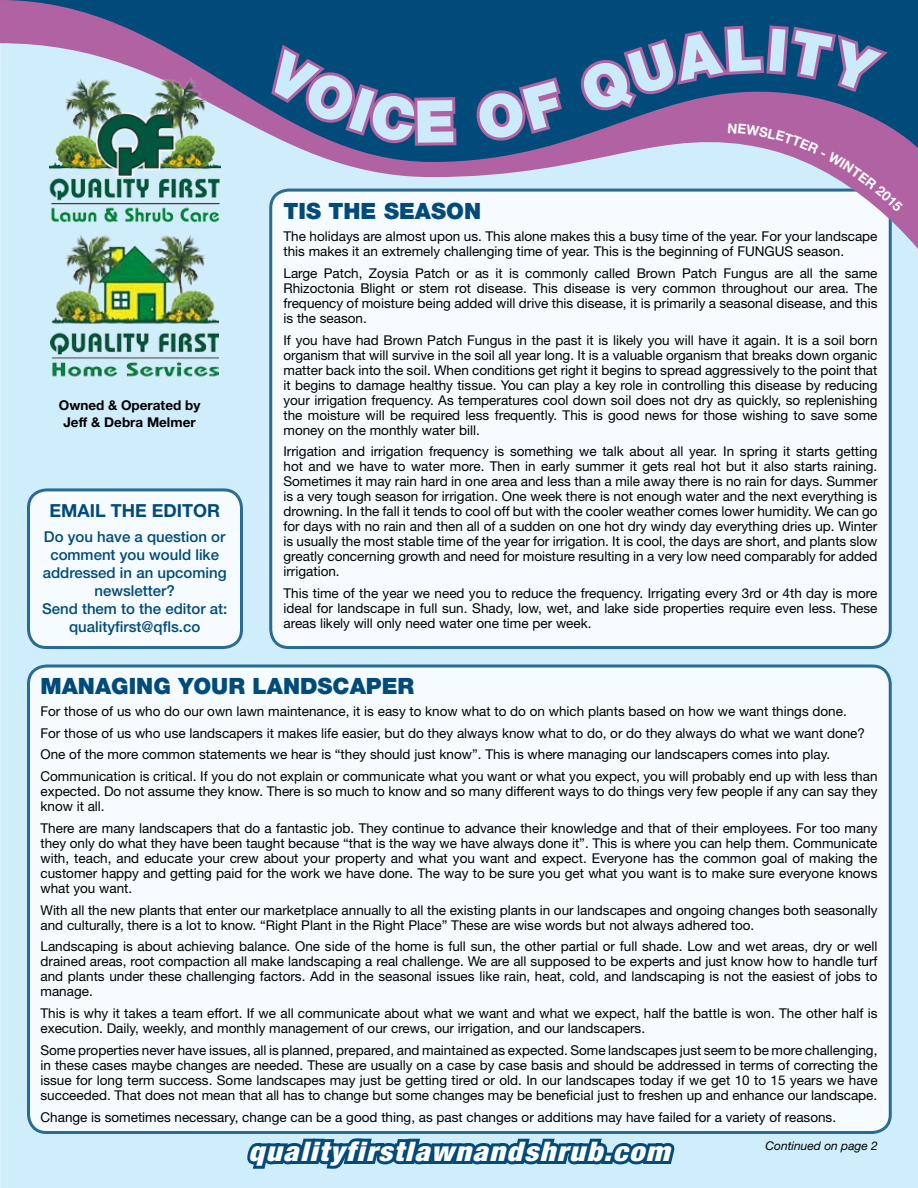
<style>
.page{position:relative;width:918px;height:1188px;background:#fff}
.page>*{position:absolute;margin:0;border:0;box-sizing:border-box;transform-origin:0 0}
.t1{font:italic 900 condensed 27px "Helvetica Neue LT Std";letter-spacing:.05em;color:#fff;scale:1.13 1}
.t2{font:900 22.5px "Helvetica Neue LT Std";color:#004b79}
.t3{font:700 18px "Helvetica Neue LT Std";color:#004b79}
.t4{font:500 15px/18px "Helvetica Neue LT Std";color:#004b79;text-align:center}
.t5{font:13.5px/15px "Helvetica Neue LT Std";color:#000;text-align:justify}
.t6{font:700 13.5px/17.2px "Helvetica Neue LT Std";color:#000;text-align:center}
.t7{font:italic 12px "Helvetica Neue LT Std";color:#000}
</style>
<div class="page">
<div style="left:0;top:266px;width:918px;height:922px;background:#d0edfb"></div>
<div style="left:28px;top:666px;width:862px;height:466px;background:#f5fbfe;border-radius:18px"></div>
<div style="left:27px;top:664px;width:865px;height:470px;border:3px solid #004b79;border-radius:18px"></div>
<div style="left:271px;top:190px;width:619px;height:458px;background:#f5fbfe;border-radius:18px"></div>
<svg style="left:245px;top:1130px;width:432px;height:58px;background:#7baac5"></svg>
<svg style="left:0;top:0;width:918px;height:266px"></svg>
<div style="left:28px;top:490px;width:214px;height:158px;background:#f5fbfe;border-radius:18px"></div>
<div style="left:27px;top:488px;width:216px;height:161px;border:3px solid #004b79;border-radius:18px"></div>
<img style="left:50px;top:78px;width:170px;height:148px">
<img style="left:50px;top:233px;width:169px;height:145px">
<svg style="left:264px;top:40px;width:196px;height:109px;background:#3d5488"></svg>
<svg style="left:473px;top:74px;width:93px;height:67px;background:#415388"></svg>
<svg style="left:578px;top:22px;width:316px;height:94px;background:#415388"></svg>
<svg style="left:728px;top:123px;width:175px;height:89px"></svg>
<p class="t6" style="left:59px;top:396px;width:143px">Owned &amp; Operated by<br>Jeff &amp; Debra Melmer</p>
<h3 class="t3" style="left:49px;top:499px;width:12px">email</h3>
<h3 class="t3" style="left:111px;top:499px;width:54px">the editor</h3>
<p class="t4" style="left:42px;top:527px;width:187px">Do you have a question or comment you would like addressed in an upcoming newsletter?<br>Send them to the editor at: qualityfirst@qfls.co</p>
<h2 class="t2" style="left:284px;top:198px;width:133px">TIS THE SEASON</h2>
<p class="t5" style="left:284px;top:229px;width:596px">The holidays are almost upon us. This alone makes this a busy time of the year. For your landscape this makes it an extremely challenging time of year. This is the beginning of FUNGUS season.</p>
<p class="t5" style="left:284px;top:265px;width:596px">Large Patch, Zoysia Patch or as it is commonly called Brown Patch Fungus are all the same Rhizoctonia Blight or stem rot disease. This disease is very common throughout our area. The frequency of moisture being added will drive this disease, it is primarily a seasonal disease, and this is the season.</p>
<p class="t5" style="left:284px;top:332px;width:596px">If you have had Brown Patch Fungus in the past it is likely you will have it again. It is a soil born organism that will survive in the soil all year long. It is a valuable organism that breaks down organic matter back into the soil. When conditions get right it begins to spread aggressively to the point that it begins to damage healthy tissue. You can play a key role in controlling this disease by reducing your irrigation frequency. As temperatures cool down soil does not dry as quickly, so replenishing the moisture will be required less frequently. This is good news for those wishing to save some money on the monthly water bill.</p>
<p class="t5" style="left:284px;top:444px;width:596px">Irrigation and irrigation frequency is something we talk about all year. In spring it starts getting hot and we have to water more. Then in early summer it gets real hot but it also starts raining.<br>Sometimes it may rain hard in one area and less than a mile away there is no rain for days. Summer is a very tough season for irrigation. One week there is not enough water and the next everything is drowning. In the fall it tends to cool off but with the cooler weather comes lower humidity. We can go for days with no rain and then all of a sudden on one hot dry windy day everything dries up. Winter is usually the most stable time of the year for irrigation. It is cool, the days are short, and plants slow greatly concerning growth and need for moisture resulting in a very low need comparably for added irrigation.</p>
<p class="t5" style="left:284px;top:586px;width:595px">This time of the year we need you to reduce the frequency. Irrigating every 3rd or 4th day is more ideal for landscape in full sun. Shady, low, wet, and lake side properties require even less. These areas likely will only need water one time per week.</p>
<h2 class="t2" style="left:40px;top:673px;width:38px">MANAGING</h2>
<h2 class="t2" style="left:178px;top:673px;width:33px">YOUR</h2>
<h2 class="t2" style="left:253px;top:673px;width:32px">LANDSCAPER</h2>
<p class="t5" style="left:40px;top:700px;width:839px;line-height:21.8px;text-align:left">For those of us who do our own lawn maintenance, it is easy to know what to do on which plants based on how we want things done.<br>For those of us who use landscapers it makes life easier, but do they always know what to do, or do they always do what we want done?<br>One of the more common statements we hear is “they should just know”. This is where managing our landscapers comes into play.<br>Communication is critical. If you do not explain or communicate what you want or what you expect, you will probably end up with less than</p>
<p class="t5" style="left:40px;top:784px;width:839px">expected. Do not assume they know. There is so much to know and so many different ways to do things very few people if any can say they know it all.</p>
<p class="t5" style="left:40px;top:820px;width:839px">There are many landscapers that do a fantastic job. They continue to advance their knowledge and that of their employees. For too many they only do what they have been taught because “that is the way we have always done it”. This is where you can help them. Communicate with, teach, and educate your crew about your property and what you want and expect. Everyone has the common goal of making the customer happy and getting paid for the work we have done. The way to be sure you get what you want is to make sure everyone knows what you want.</p>
<p class="t5" style="left:40px;top:902px;width:839px">With all the new plants that enter our marketplace annually to all the existing plants in our landscapes and ongoing changes both seasonally and culturally, there is a lot to know. “Right Plant in the Right Place” These are wise words but not always adhered too.</p>
<p class="t5" style="left:40px;top:939px;width:839px">Landscaping is about achieving balance. One side of the home is full sun, the other partial or full shade. Low and wet areas, dry or well drained areas, root compaction all make landscaping a real challenge. We are all supposed to be experts and just know how to handle turf and plants under these challenging factors. Add in the seasonal issues like rain, heat, cold, and landscaping is not the easiest of jobs to manage.</p>
<p class="t5" style="left:40px;top:1006px;width:838px">This is why it takes a team effort. If we all communicate about what we want and what we expect, half the battle is won. The other half is execution. Daily, weekly, and monthly management of our crews, our irrigation, and our landscapers.</p>
<p class="t5" style="left:40px;top:1042px;width:839px">Some properties never have issues, all is planned, prepared, and maintained as expected. Some landscapes just seem to be more challenging, in these cases maybe changes are needed. These are usually on a case by case basis and should be addressed in terms of correcting the issue for long term success. Some landscapes may just be getting tired or old. In our landscapes today if we get 10 to 15 years we have succeeded. That does not mean that all has to change but some changes may be beneficial just to freshen up and enhance our landscape.</p>
<p class="t5" style="left:40px;top:1109px;width:797px">Change is sometimes necessary, change can be a good thing, as past changes or additions may have failed for a variety of reasons.</p>
<p class="t7" style="left:765px;top:1139px;width:114px">Continued on page 2</p>
<h1 class="t1" style="left:249px;top:1135px;width:374px">qualityfirstlawnandshrub.com</h1>
</div>
